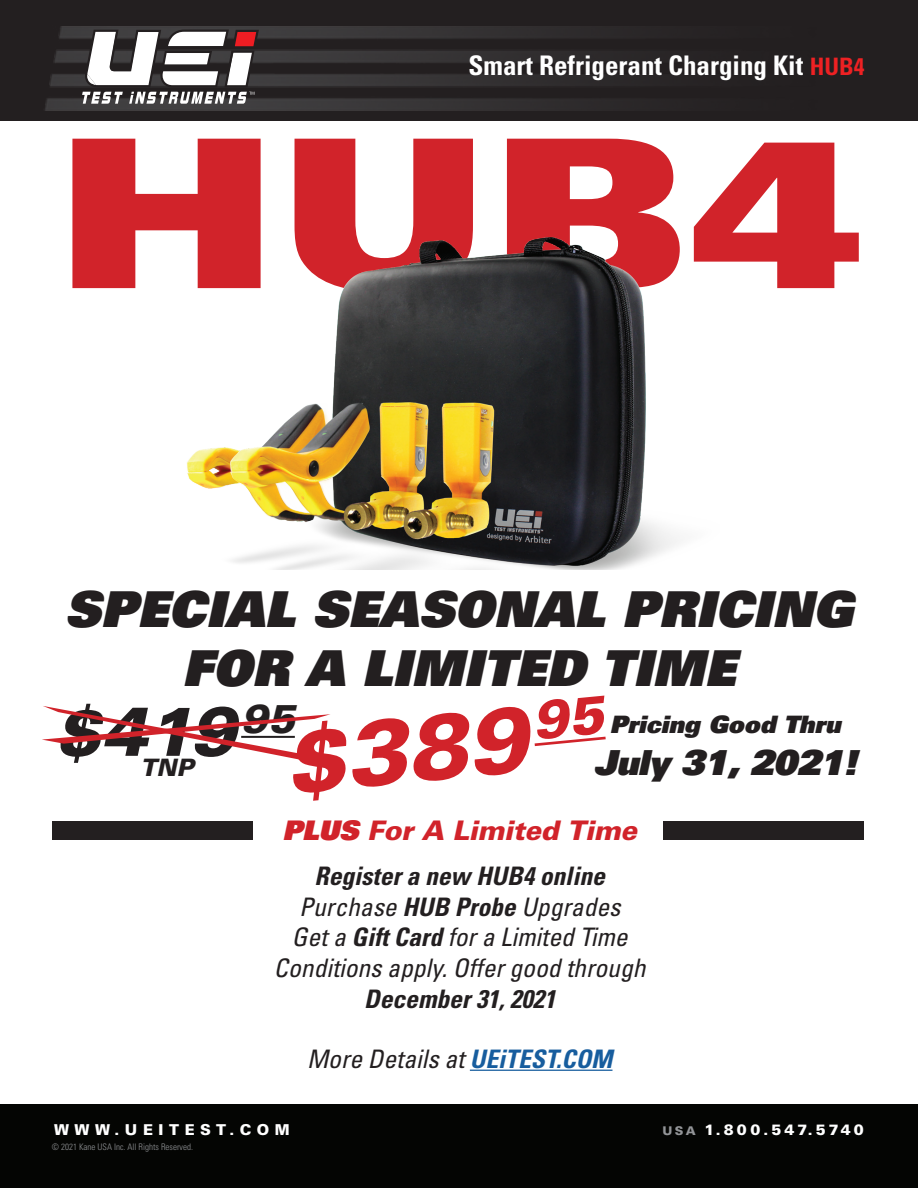
<style>
.page{position:relative;width:918px;height:1188px;background:#fff}
.page>*{position:absolute;margin:0;border:0;box-sizing:border-box;transform-origin:0 0}
.t1{font:207px "Univers LT Std X Black Ex";color:#d1232a}
.t2{font:italic 900 91.5px "Univers LT Std";color:#d1232a}
.t3{font:italic 900 69px "Univers LT Std";color:#231f20}
.t4{font:49.5px/59.4px "Univers LT Std X Black Obl";color:#231f20;text-align:center}
.t5{font:34.5px "Univers LT Std X Black Obl";letter-spacing:-.02em;color:#231f20}
.t6{font:700 condensed 27px "Univers LT Std";color:#fff}
.t7{font:italic 900 27px "Univers LT Std";letter-spacing:-.01em;color:#d1232a}
.t8{font:italic condensed 25.5px/30.6px "Univers LT Std";color:#231f20;text-align:center}
.t9{font:italic 700 condensed 25.5px "Univers LT Std";color:#231f20}
.t10{font:24px "Univers LT Std X Black Obl";color:#231f20}
.t11{font:italic 900 24px "Univers LT Std";color:#231f20}
.t12{font:900 15px "Univers LT Std";letter-spacing:.2em;color:#fff}
.t13{font:900 15px "Univers LT Std";letter-spacing:.37em;color:#fff}
.t14{font:300 condensed 9px "Univers LT Std";color:#939598}
.s1{font-size:24px;color:#ee2123}
.s2{font-family:"Univers LT Std X Black Obl";font-weight:400;font-style:normal}
.s3{font-weight:700}
.s4{font-weight:700;color:#175d9e}
.s5{font-size:12px;color:#939598}
</style>
<div class="page">
<div style="left:0;top:1104px;width:918px;height:84px;background:#040503"></div>
<img style="left:0;top:0;width:918px;height:121px">
<svg style="left:82px;top:30px;width:177px;height:74px"></svg>
<img style="left:187px;top:237px;width:492px;height:333px">
<svg style="left:42px;top:706px;width:288px;height:55px"></svg>
<div style="left:52px;top:821px;width:201px;height:19px;background:#231f20"></div>
<hr style="left:470px;top:1070px;width:142px;height:1px;background:#175d9e">
<div style="left:663px;top:821px;width:201px;height:19px;background:#231f20"></div>
<svg style="left:534px;top:736px;width:72px;height:11px"></svg>
<p class="t6" style="left:469px;top:49px;width:397px">Smart Refrigerant Charging Kit <span class="s1">HUB4</span></p>
<h1 class="t1" style="left:54px;top:91px;width:809px">HUB4</h1>
<h3 class="t4" style="left:65px;top:579px;width:790px">SPECIAL SEASONAL PRICING<br>FOR A LIMITED TIME</h3>
<h3 class="t3" style="left:55px;top:688px;width:241px">$419<sup>95</sup></h3>
<p class="t11" style="left:140px;top:753px;width:55px">TNP</p>
<h2 class="t2" style="left:278px;top:705px;width:246px;rotate:-6deg">$389</h2>
<p class="t10" style="left:610px;top:709px;width:232px">Pricing Good Thru</p>
<h3 class="t5" style="left:594px;top:740px;width:264px">July 31, 2021!</h3>
<p class="t7" style="left:283px;top:814px;width:356px"><span class="s2">PLUS</span> For A Limited Time</p>
<p class="t8" style="left:274px;top:861px;width:373px"><span class="s3">Register a new HUB4 online<br></span>Purchase <span class="s3">HUB Probe</span> Upgrades<br>Get a <span class="s3">Gift Card</span> for a Limited Time<br>Conditions apply. Offer good through</p>
<p class="t9" style="left:364px;top:983px;width:193px">December 31, 2021</p>
<p class="t8" style="left:307px;top:1043px;width:307px">More Details at <span class="s4">UEiTEST.COM</span></p>
<p class="t13" style="left:54px;top:1120px;width:237px">WWW.UEITEST.COM</p>
<p class="t12" style="left:663px;top:1120px;width:203px"><span class="s5">USA</span> 1.800.547.5740</p>
<p class="t14" style="left:52px;top:1141px;width:143px">© 2021 Kane USA Inc. All Rights Reserved.</p>
</div>
